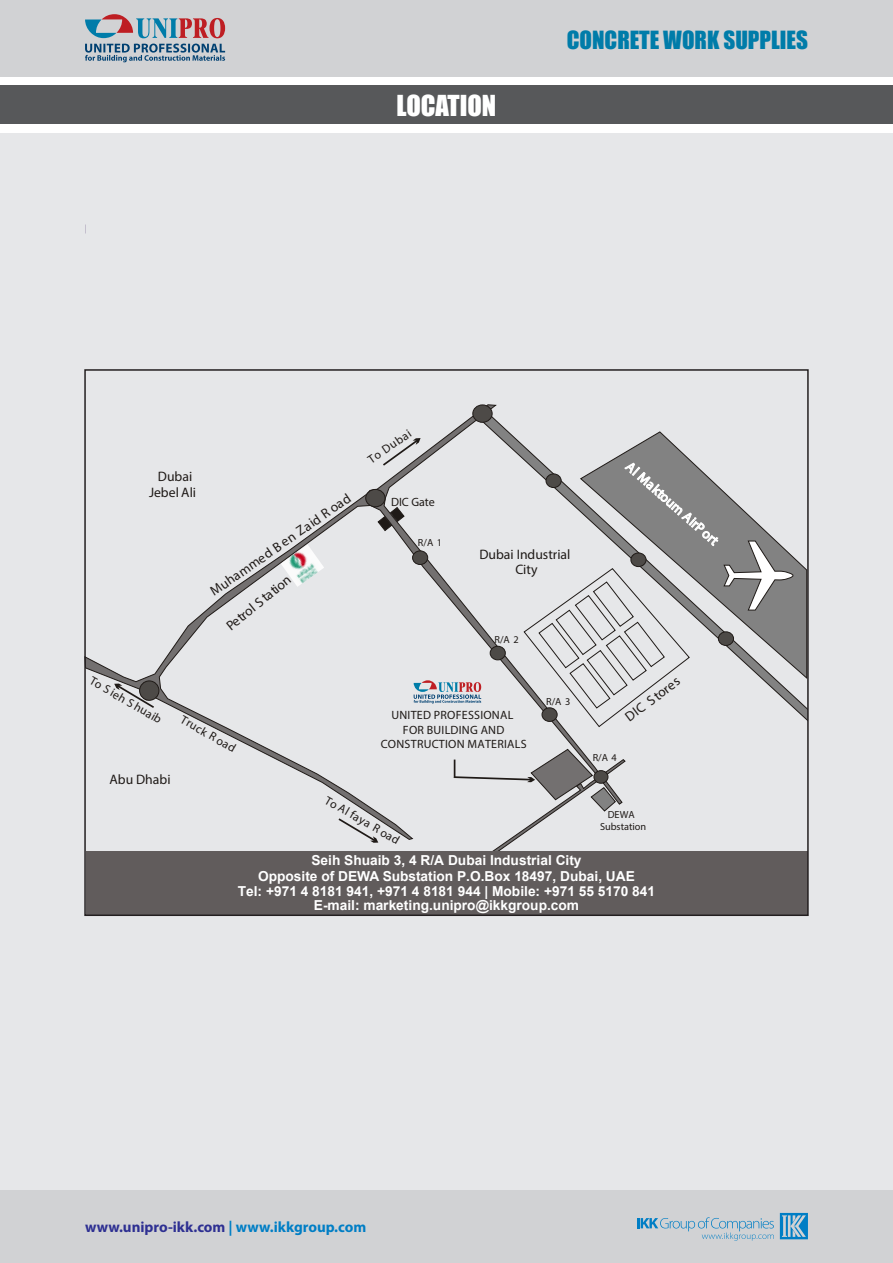
<style>
.page{position:relative;width:893px;height:1263px;background:#fff}
.page>*{position:absolute;margin:0;border:0;box-sizing:border-box;transform-origin:0 0}
.t1{font:26.55px "Impact";color:#fff}
.t2{font:23.1px "Impact";color:#007ca9}
.t3{font:700 15px "Myriad Pro";color:#2e3092}
.t4{font:700 13.8px/15.3px "Arial";color:#fff;text-align:center}
.t5{font:13.8px/15.3px "Arial";color:#1f1a17;text-align:center}
.t6{font:700 13.8px/15.3px "Arial";color:#1f1a17;text-align:center}
.t7{font:12px/14.4px "Arial";letter-spacing:.02em;color:#1f1a17;text-align:center}
.t8{font:700 12px "Arial";color:#1f1a17}
.t9{font:10.35px "Arial";color:#1f1a17}
.t10{font:700 10.35px/12.3px "Arial";color:#1f1a17;text-align:center}
.s1{color:#007ec5}
</style>
<div class="page">
<div style="left:0;top:134px;width:893px;height:1129px;background:#e6e7e9"></div>
<div style="left:0;top:1191px;width:893px;height:72px;background:#d1d2d4"></div>
<svg style="left:637px;top:1217px;width:137px;height:24px"></svg>
<svg style="left:780px;top:1213px;width:28px;height:26px"></svg>
<div style="left:0;top:85px;width:893px;height:38px;background:#57585a"></div>
<div style="left:0;top:0;width:893px;height:77px;background:#d1d2d4"></div>
<svg style="left:85px;top:14px;width:140px;height:24px"></svg>
<svg style="left:85px;top:44px;width:140px;height:18px"></svg>
<svg style="left:659px;top:431px;width:147px;height:289px"></svg>
<svg style="left:87px;top:404px;width:538px;height:447px"></svg>
<div style="left:366px;top:489px;width:19px;height:18px;background:#4d4a47;border-radius:50%"></div>
<div style="left:366px;top:489px;width:19px;height:18px;border:1px solid #1f1a17;border-radius:50%"></div>
<svg style="left:140px;top:681px;width:19px;height:19px"></svg>
<div style="left:140px;top:681px;width:19px;height:19px;border:1px solid #1f1a17;border-radius:50%"></div>
<div style="left:413px;top:551px;width:15px;height:13px;background:#4d4a47;border-radius:50%"></div>
<div style="left:412px;top:551px;width:16px;height:14px;border:1px solid #1f1a17;border-radius:50%"></div>
<div style="left:546px;top:474px;width:15px;height:13px;background:#4d4a47;border-radius:50%"></div>
<div style="left:546px;top:474px;width:15px;height:14px;border:1px solid #1f1a17;border-radius:50%"></div>
<div style="left:490px;top:646px;width:15px;height:14px;background:#4d4a47;border-radius:50%"></div>
<div style="left:490px;top:646px;width:15px;height:14px;border:1px solid #1f1a17;border-radius:50%"></div>
<div style="left:86px;top:851px;width:722px;height:64px;background:#615c5c"></div>
<div style="left:473px;top:405px;width:19px;height:17px;background:#4d4a47;border-radius:50%"></div>
<div style="left:473px;top:405px;width:19px;height:17px;border:1px solid #1f1a17;border-radius:50%"></div>
<svg style="left:580px;top:432px;width:226px;height:246px"></svg>
<svg style="left:724px;top:541px;width:69px;height:69px;background:#999898"></svg>
<svg style="left:454px;top:749px;width:161px;height:62px"></svg>
<svg style="left:378px;top:507px;width:26px;height:24px"></svg>
<svg style="left:383px;top:438px;width:38px;height:28px"></svg>
<img style="left:281px;top:544px;width:43px;height:43px">
<svg style="left:414px;top:680px;width:67px;height:23px"></svg>
<svg style="left:249px;top:603px;width:7px;height:8px"></svg>
<svg style="left:523px;top:567px;width:167px;height:161px"></svg>
<svg style="left:272px;top:541px;width:11px;height:11px"></svg>
<svg style="left:295px;top:525px;width:11px;height:11px"></svg>
<svg style="left:625px;top:463px;width:93px;height:83px;background:#939393"></svg>
<svg style="left:338px;top:810px;width:50px;height:33px"></svg>
<svg style="left:110px;top:683px;width:46px;height:37px"></svg>
<h1 class="t1" style="left:397px;top:85px;width:101px">LOCATION</h1>
<h2 class="t2" style="left:567px;top:22px;width:243px">CONCRETE WORK SUPPLIES</h2>
<p class="t6" style="left:149px;top:469px;width:49px">Dubai<br>Jebel Ali</p>
<p class="t5" style="left:207px;top:586px;width:170px;rotate:-35deg">Muhammed en aid R oad</p>
<p class="t5" style="left:223px;top:621px;width:80px;rotate:-39deg">Petro S tation</p>
<p class="t7" style="left:94px;top:673px;width:83px;rotate:30deg">To S eh Shu b</p>
<p class="t6" style="left:109px;top:771px;width:63px">Abu Dhabi</p>
<p class="t7" style="left:185px;top:712px;width:41px;rotate:30deg">Truc R</p>
<p class="t7" style="left:206px;top:724px;width:40px;rotate:30deg">k oad</p>
<p class="t8" style="left:365px;top:454px;width:51px;rotate:-35deg">To Dubai</p>
<p class="t7" style="left:391px;top:495px;width:45px">DIC Gate</p>
<p class="t9" style="left:418px;top:536px;width:26px">R/A 1</p>
<p class="t5" style="left:479px;top:546px;width:93px">Dubai Industrial<br>City</p>
<p class="t9" style="left:494px;top:633px;width:26px">R/A 2</p>
<p class="t9" style="left:546px;top:695px;width:26px">R/A 3</p>
<p class="t7" style="left:381px;top:708px;width:147px">UNITED PROFESSIONAL<br>FOR BUILDING AND<br>CONSTRUCTION MATERIALS</p>
<p class="t5" style="left:622px;top:712px;width:67px;rotate:-37deg">DIC St es</p>
<p class="t9" style="left:593px;top:752px;width:26px">R/A 4</p>
<p class="t7" style="left:329px;top:793px;width:86px;rotate:30deg">To Al aya R ad</p>
<p class="t10" style="left:600px;top:808px;width:48px">DEWA<br>Substation</p>
<p class="t4" style="left:238px;top:853px;width:419px">Seih Shuaib 3, 4 R/A Dubai Industrial City<br>Opposite of DEWA Substation P.O.Box 18497, Dubai, UAE<br>Tel: +971 4 8181 941, +971 4 8181 944 | Mobile: +971 55 5170 841</p>
<p class="t4" style="left:314px;top:897px;width:267px">E-mail: marketing.unipro@ikkgroup.com</p>
<p class="t3" style="left:85px;top:1217px;width:283px">www.unipro-ikk.com <span class="s1">| www.ikkgroup.com</span></p>
</div>
